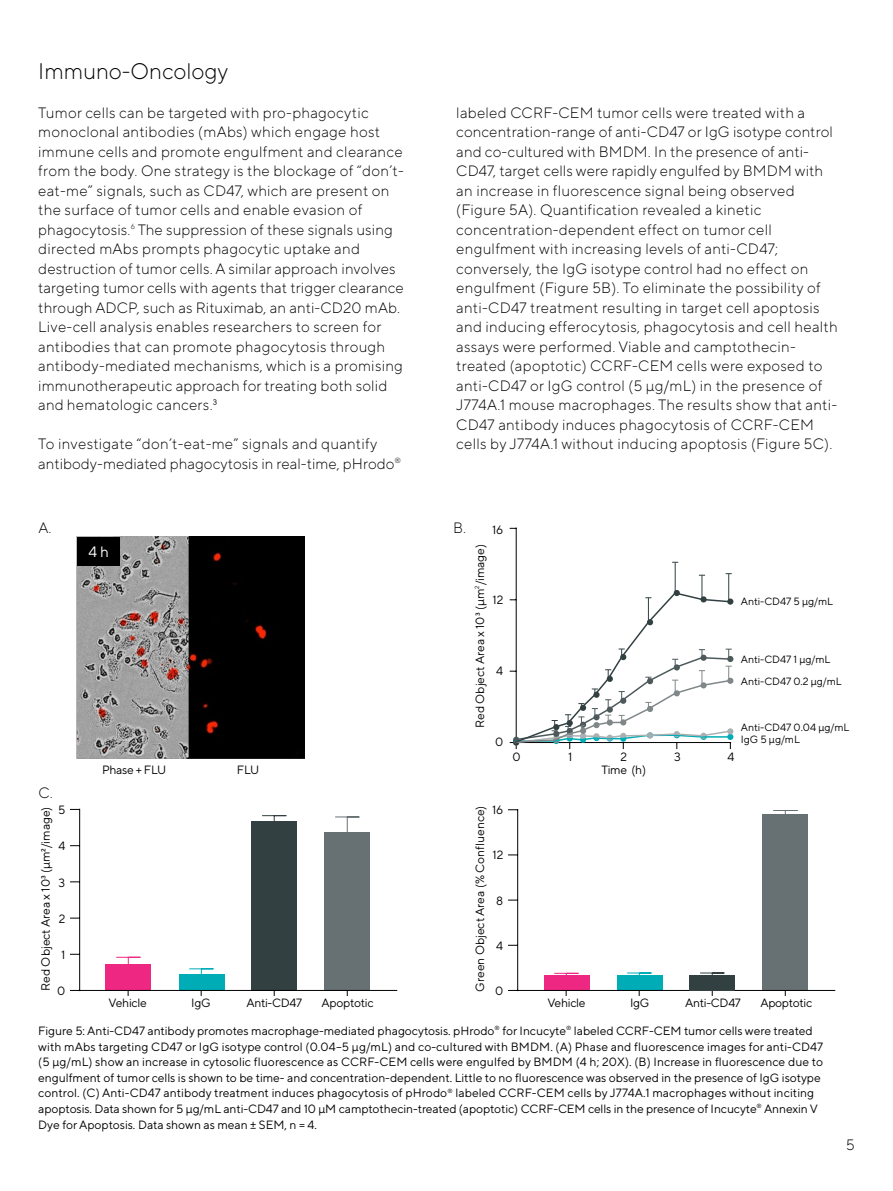
<style>
.page{position:relative;width:893px;height:1191px;background:#fff}
.page>*{position:absolute;margin:0;border:0;box-sizing:border-box;transform-origin:0 0}
.Head_04_black{font:300 22.5px "TT Norms Pro";color:#000}
.t1{font:300 15px/19.5px "TT Norms Pro";letter-spacing:.02em;color:#000}
.t2{font:15px "TT Norms Pro";color:#fff}
.Caption_8pt{font:12px/15.6px "TT Norms Pro";color:#000}
.mc-Title_C{font:12px "TT Norms Pro";color:#000}
.Caption_8pt-2{font:12px "TT Norms Pro";letter-spacing:-.02em;color:#000}
.t3{font:10.5px "TT Norms Pro";color:#000}
</style>
<div class="page">
<hr style="left:516px;top:527px;width:1px;height:216px;background:#000">
<div style="left:325px;top:832px;width:45px;height:158px;background:#677174"></div>
<div style="left:252px;top:821px;width:45px;height:169px;background:#324042"></div>
<div style="left:179px;top:974px;width:45px;height:16px;background:#00adb6"></div>
<div style="left:106px;top:964px;width:45px;height:26px;background:#ee2882"></div>
<svg style="left:335px;top:816px;width:25px;height:16px"></svg>
<svg style="left:262px;top:815px;width:25px;height:6px"></svg>
<svg style="left:189px;top:968px;width:25px;height:6px"></svg>
<svg style="left:116px;top:956px;width:25px;height:8px"></svg>
<hr style="left:79px;top:990px;width:318px;height:1px;background:#000">
<hr style="left:79px;top:808px;width:1px;height:183px;background:#000">
<div style="left:763px;top:814px;width:45px;height:176px;background:#677174"></div>
<div style="left:617px;top:974px;width:45px;height:16px;background:#00adb6"></div>
<div style="left:544px;top:975px;width:45px;height:15px;background:#ee2882"></div>
<hr style="left:517px;top:990px;width:318px;height:1px;background:#000">
<hr style="left:517px;top:809px;width:1px;height:182px;background:#000">
<div style="left:690px;top:974px;width:45px;height:16px;background:#324042"></div>
<svg style="left:773px;top:810px;width:25px;height:4px"></svg>
<svg style="left:699px;top:972px;width:26px;height:3px"></svg>
<svg style="left:626px;top:972px;width:26px;height:3px"></svg>
<svg style="left:554px;top:972px;width:25px;height:3px"></svg>
<img style="left:77px;top:537px;width:227px;height:222px">
<div style="left:77px;top:537px;width:43px;height:29px;background:#000"></div>
<hr style="left:675px;top:562px;width:1px;height:30px;background:#324042">
<svg style="left:510px;top:573px;width:223px;height:176px"></svg>
<p class="Head_04_black" style="left:38px;top:55px;width:192px">Immuno-Oncology</p>
<p class="t1" style="left:38px;top:102px;width:367px">Tumor cells can be targeted with pro-phagocytic monoclonal antibodies (mAbs) which engage host immune cells and promote engulfment and clearance from the body. One strategy is the blockage of “don’t&shy;eat-me” signals, such as CD47, which are present on the surface of tumor cells and enable evasion of phagocytosis.<sup>6</sup> The suppression of these signals using directed mAbs prompts phagocytic uptake and destruction of tumor cells. A similar approach involves targeting tumor cells with agents that trigger clearance through ADCP, such as Rituximab, an anti-CD20 mAb.<br>Live-cell analysis enables researchers to screen for antibodies that can promote phagocytosis through antibody-mediated mechanisms, which is a promising immunotherapeutic approach for treating both solid and hematologic cancers.3</p>
<p class="t1" style="left:38px;top:433px;width:364px">To investigate “don’t-eat-me” signals and quantify antibody-mediated phagocytosis in real-time, pHrodo<sup>®</sup></p>
<p class="t1" style="left:38px;top:516px;width:14px">A.</p>
<p class="t2" style="left:88px;top:540px;width:22px">4 h</p>
<p class="t1" style="left:39px;top:781px;width:16px">C.</p>
<p class="Caption_8pt-2" style="left:102px;top:761px;width:66px">Phase + FLU</p>
<p class="Caption_8pt" style="left:237px;top:761px;width:24px">FLU</p>
<p class="t1" style="left:456px;top:102px;width:383px">labeled CCRF-CEM tumor cells were treated with a concentration-range of anti-CD47 or IgG isotype control and co-cultured with BMDM. In the presence of anti-CD47, target cells were rapidly engulfed by BMDM with an increase in fluorescence signal being observed (Figure 5A). Quantification revealed a kinetic concentration-dependent effect on tumor cell engulfment with increasing levels of anti-CD47; conversely, the IgG isotype control had no effect on engulfment (Figure 5B). To eliminate the possibility of anti-CD47 treatment resulting in target cell apoptosis and inducing efferocytosis, phagocytosis and cell health assays were performed. Viable and camptothecin&shy;treated (apoptotic) CCRF-CEM cells were exposed to anti-CD47 or IgG control (5 µg/mL) in the presence of J774A.1 mouse macrophages. The results show that anti-CD47 antibody induces phagocytosis of CCRF-CEM cells by J774A.1 without inducing apoptosis (Figure 5C).</p>
<p class="t1" style="left:453px;top:516px;width:14px">B.</p>
<p class="Caption_8pt" style="left:492px;top:521px;width:13px">16</p>
<p class="mc-Title_C" style="left:471px;top:728px;width:186px;rotate:-90deg">Red Object Area x 103 (µm<sup>2</sup>/image)</p>
<p class="Caption_8pt" style="left:493px;top:591px;width:12px">12</p>
<p class="Caption_8pt" style="left:496px;top:662px;width:9px">4</p>
<p class="Caption_8pt" style="left:495px;top:733px;width:10px">0</p>
<p class="t3" style="left:741px;top:594px;width:94px">Anti-CD47 5 µg/mL</p>
<p class="t3" style="left:741px;top:652px;width:91px">Anti-CD47 1 µg/mL</p>
<p class="t3" style="left:741px;top:674px;width:102px">Anti-CD47 0.2 µg/mL</p>
<p class="t3" style="left:741px;top:719px;width:110px">Anti-CD47 0.04 µg/mL</p>
<p class="t3" style="left:741px;top:732px;width:61px">IgG 5 µg/mL</p>
<p class="Caption_8pt" style="left:513px;top:748px;width:10px">0</p>
<p class="Caption_8pt" style="left:568px;top:748px;width:6px">1</p>
<p class="Caption_8pt" style="left:621px;top:748px;width:8px">2</p>
<p class="Caption_8pt" style="left:674px;top:748px;width:8px">3</p>
<p class="Caption_8pt" style="left:727px;top:748px;width:9px">4</p>
<p class="Caption_8pt" style="left:602px;top:761px;width:46px">Time (h)</p>
<p class="Caption_8pt" style="left:58px;top:801px;width:9px">5</p>
<p class="Caption_8pt" style="left:492px;top:801px;width:13px">16</p>
<p class="mc-Title_C" style="left:37px;top:990px;width:186px;rotate:-90deg">Red Object Area x 103 (µm2/image)</p>
<p class="mc-Title_C" style="left:471px;top:991px;width:187px;rotate:-90deg">Green Object Area (% Confluence)</p>
<p class="Caption_8pt" style="left:58px;top:837px;width:9px">4</p>
<p class="Caption_8pt" style="left:493px;top:846px;width:12px">12</p>
<p class="Caption_8pt" style="left:59px;top:873px;width:8px">3</p>
<p class="Caption_8pt" style="left:496px;top:891px;width:9px">8</p>
<p class="Caption_8pt" style="left:59px;top:910px;width:8px">2</p>
<p class="Caption_8pt" style="left:496px;top:937px;width:9px">4</p>
<p class="Caption_8pt" style="left:61px;top:946px;width:6px">1</p>
<p class="Caption_8pt" style="left:57px;top:982px;width:10px">0</p>
<p class="Caption_8pt" style="left:495px;top:982px;width:10px">0</p>
<p class="Caption_8pt-2" style="left:109px;top:993px;width:40px">Vehicle</p>
<p class="Caption_8pt" style="left:191px;top:993px;width:21px">IgG</p>
<p class="Caption_8pt-2" style="left:246px;top:993px;width:57px">Anti-CD47</p>
<p class="Caption_8pt-2" style="left:322px;top:993px;width:54px">Apoptotic</p>
<p class="Caption_8pt-2" style="left:547px;top:993px;width:40px">Vehicle</p>
<p class="Caption_8pt" style="left:630px;top:993px;width:21px">IgG</p>
<p class="Caption_8pt-2" style="left:685px;top:993px;width:57px">Anti-CD47</p>
<p class="Caption_8pt-2" style="left:760px;top:993px;width:54px">Apoptotic</p>
<p class="Caption_8pt" style="left:38px;top:1022px;width:786px">Figure 5: Anti-CD47 antibody promotes macrophage-mediated phagocytosis. pHrodo<sup>®</sup> for Incucyte<sup>®</sup> labeled CCRF-CEM tumor cells were treated with mAbs targeting CD47 or IgG isotype control (0.04–5 µg/mL) and co-cultured with BMDM. (A) Phase and fluorescence images for anti-CD47 (5 µg/mL) show an increase in cytosolic fluorescence as CCRF-CEM cells were engulfed by BMDM (4 h; 20X). (B) Increase in fluorescence due to engulfment of tumor cells is shown to be time- and concentration-dependent. Little to no fluorescence was observed in the presence of IgG isotype control. (C) Anti-CD47 antibody treatment induces phagocytosis of pHrodo<sup>®</sup> labeled CCRF-CEM cells by J774A.1 macrophages without inciting apoptosis. Data shown for 5 µg/mL anti-CD47 and 10 µM camptothecin-treated (apoptotic) CCRF-CEM cells in the presence of Incucyte<sup>®</sup> Annexin V Dye for Apoptosis. Data shown as mean ± SEM, n = 4.</p>
<p class="t1" style="left:846px;top:1133px;width:10px">5</p>
</div>
